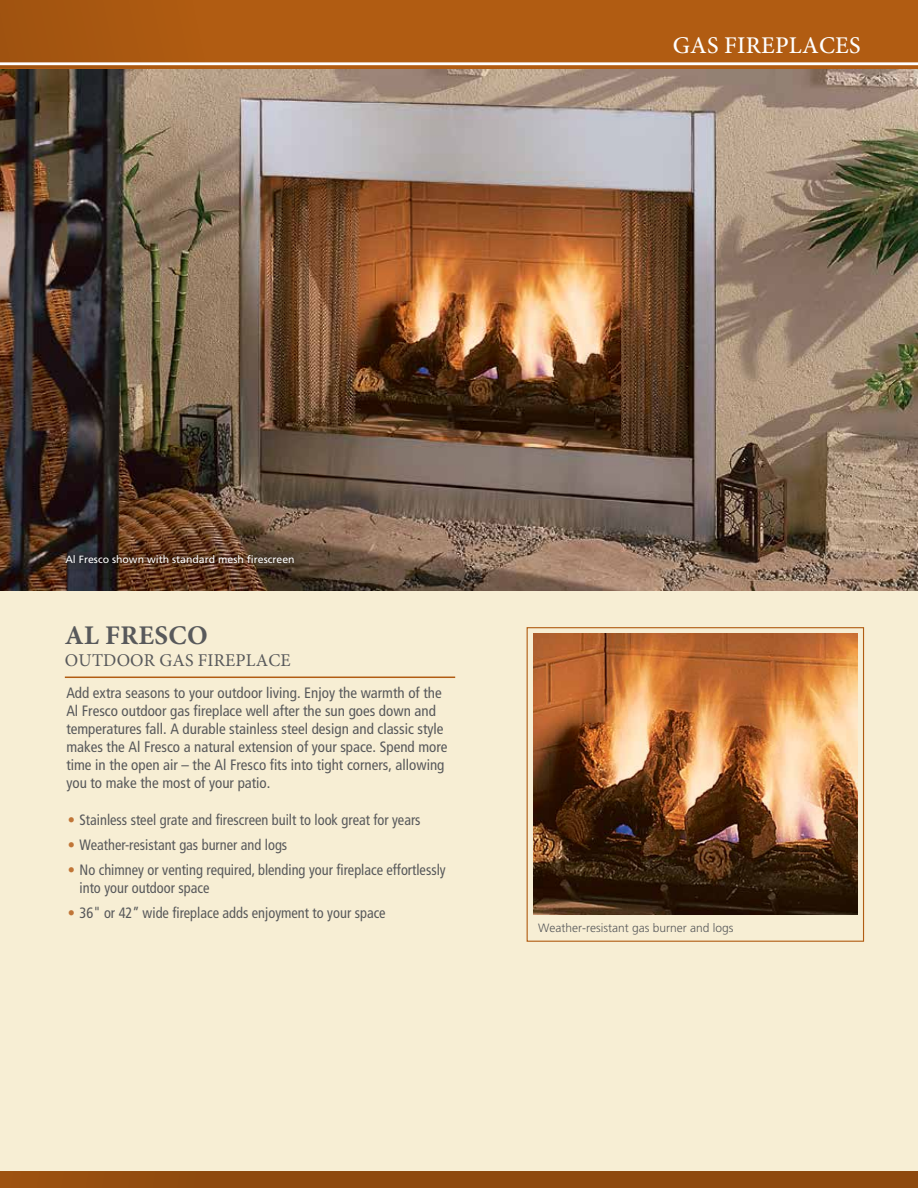
<style>
.page{position:relative;width:918px;height:1188px;background:#fff}
.page>*{position:absolute;margin:0;border:0;box-sizing:border-box;transform-origin:0 0}
.t1{font:700 27px "Minion Pro";letter-spacing:.01em;color:#58595b}
.t2{font:500 24px "Minion Pro";letter-spacing:.01em;color:#fff}
.t3{font:18px "Minion Pro";letter-spacing:.01em;color:#58595b}
.t4{font:condensed 15px/18px "Frutiger";color:#58595b}
.t5{font:condensed 15px/18px "Frutiger";color:#58595b;scale:.96 1}
.t6{font:300 12px "Frutiger";color:#58595b}
.t7{font:10.5px "Frutiger";color:#fff}
.s1{color:#c07537}
</style>
<div class="page">
<div style="left:0;top:0;width:918px;height:1187px;background:#f7eed4"></div>
<img style="left:1px;top:68px;width:917px;height:522px">
<hr style="left:65px;top:677px;width:390px;height:1px;background:#b15c12">
<svg style="left:59px;top:547px;width:243px;height:23px;background:#4d3425"></svg>
<img style="left:533px;top:634px;width:324px;height:281px">
<div style="left:527px;top:627px;width:337px;height:315px;border:1px solid #b15c12"></div>
<img style="left:0;top:0;width:1px;height:590px">
<div style="left:0;top:0;width:918px;height:68px;background:linear-gradient(to right,#aa5811,#b45e12)"></div>
<hr style="left:0;top:62px;width:918px;height:3px;background:#fff">
<div style="left:0;top:1171px;width:918px;height:17px;background:#8e490e"></div>
<h2 class="t2" style="left:677px;top:26px;width:190px">GAS FIREPLACES</h2>
<h2 class="t2" style="left:673px;top:29px;width:190px">GAS FIREPLACES</h2>
<p class="t7" style="left:65px;top:553px;width:231px">Al Fresco shown with standard mesh firescreen</p>
<h1 class="t1" style="left:65px;top:616px;width:144px">AL FRESCO</h1>
<p class="t3" style="left:65px;top:648px;width:227px">OUTDOOR GAS FIREPLACE</p>
<p class="t4" style="left:66px;top:684px;width:383px">Add extra seasons to your outdoor living. Enjoy the warmth of the Al Fresco outdoor gas fireplace well after the sun goes down and temperatures fall. A durable stainless steel design and classic style makes the Al Fresco a natural extension of your space. Spend more time in the open air – the Al Fresco fits into tight corners, allowing you to make the most of your patio.</p>
<p class="t5" style="left:68px;top:811px;width:369px"><span class="s1">•</span> Stainless steel grate and firescreen built to look great for years</p>
<p class="t5" style="left:68px;top:836px;width:230px"><span class="s1">•</span> Weather-resistant gas burner and logs</p>
<p class="t5" style="left:80px;top:861px;width:383px;text-indent:-12px"><span class="s1">•</span> No chimney or venting required, blending your fireplace effortlessly into your outdoor space</p>
<p class="t5" style="left:68px;top:904px;width:333px"><span class="s1">•</span> 36" or 42” wide fireplace adds enjoyment to your space</p>
<p class="t6" style="left:538px;top:921px;width:197px">Weather-resistant gas burner and logs</p>
</div>
